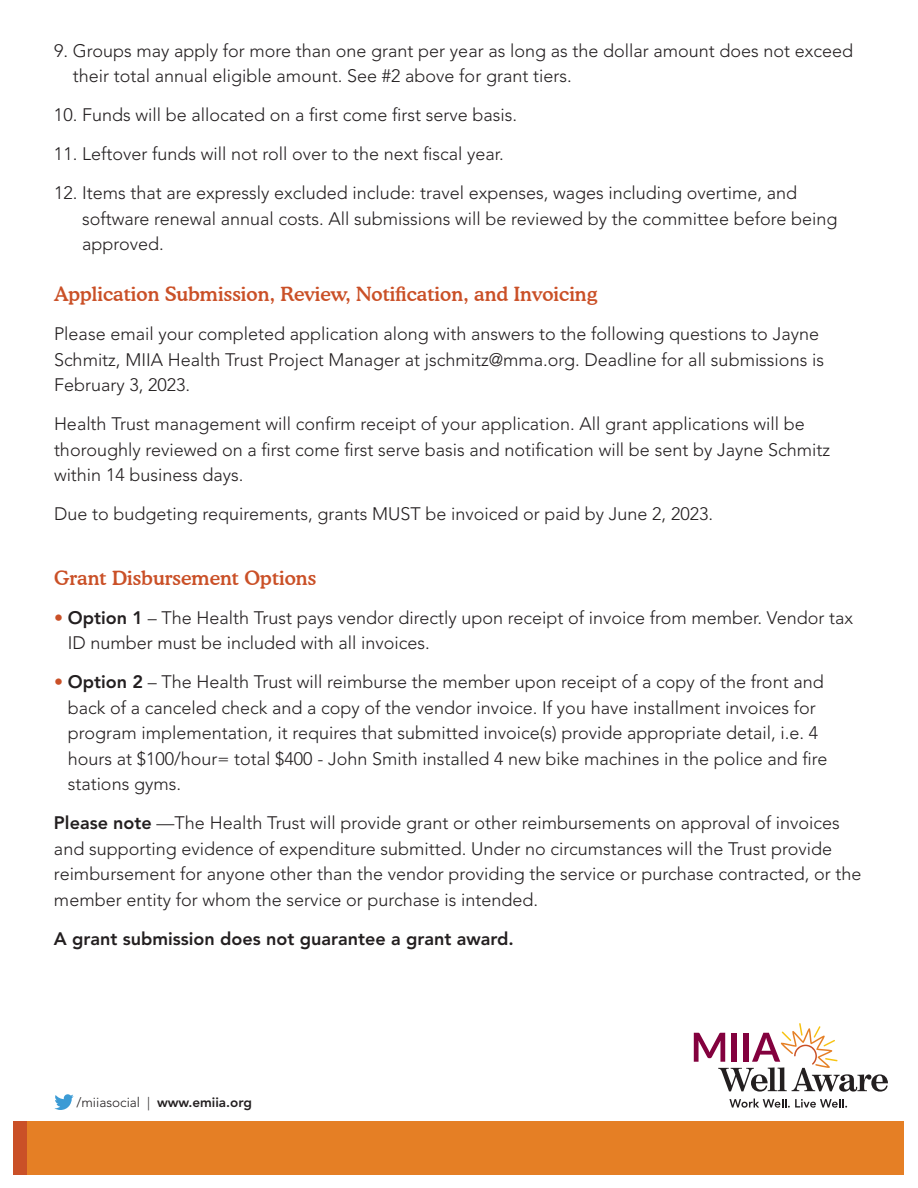
<style>
.page{position:relative;width:918px;height:1188px;background:#fff}
.page>*{position:absolute;margin:0;border:0;box-sizing:border-box;transform-origin:0 0}
.t1{font:500 19.5px "Cooper BT";color:#ca5027}
.t2{font:300 18px/25.5px "Avenir LT Std";color:#231f20}
.t3{font:800 18px "Avenir LT Std";color:#231f20}
.t4{font:800 13.5px "Avenir LT Std";color:#231f20}
.s1{color:#ca5027}
.s2{font-weight:800}
.s3{font-weight:300}
</style>
<div class="page">
<div style="left:14px;top:1121px;width:890px;height:53px;background:#e57f25"></div>
<div style="left:14px;top:1121px;width:13px;height:53px;background:#ca5027"></div>
<svg style="left:729px;top:1099px;width:118px;height:9px"></svg>
<svg style="left:694px;top:1023px;width:194px;height:69px"></svg>
<svg style="left:54px;top:1094px;width:20px;height:16px"></svg>
<p class="t2" style="left:73px;top:38px;width:782px;text-indent:-19px">9. Groups may apply for more than one grant per year as long as the dollar amount does not exceed their total annual eligible amount. See #2 above for grant tiers.</p>
<p class="t2" style="left:54px;top:102px;width:465px">10. Funds will be allocated on a first come first serve basis.</p>
<p class="t2" style="left:54px;top:141px;width:451px">11. Leftover funds will not roll over to the next fiscal year.</p>
<p class="t2" style="left:82px;top:180px;width:757px;text-indent:-28px">12. Items that are expressly excluded include: travel expenses, wages including overtime, and software renewal annual costs. All submissions will be reviewed by the committee before being approved.</p>
<p class="t1" style="left:54px;top:282px;width:545px">Application Submission, Review, Notification, and Invoicing</p>
<p class="t2" style="left:54px;top:321px;width:772px">Please email your completed application along with answers to the following questions to Jayne<br>Schmitz, MIIA Health Trust Project Manager at jschmitz@mma.org. Deadline for all submissions is<br>February 3, 2023.</p>
<p class="t2" style="left:54px;top:411px;width:778px">Health Trust management will confirm receipt of your application. All grant applications will be thoroughly reviewed on a first come first serve basis and notification will be sent by Jayne Schmitz within 14 business days.</p>
<p class="t2" style="left:54px;top:501px;width:661px">Due to budgeting requirements, grants MUST be invoiced or paid by June 2, 2023.</p>
<p class="t1" style="left:54px;top:566px;width:264px">Grant Disbursement Options</p>
<p class="t2" style="left:68px;top:605px;width:787px;text-indent:-14px"><span class="s1">•</span> <span class="s2">Option 1</span> – The Health Trust pays vendor directly upon receipt of invoice from member. Vendor tax<br>ID number must be included with all invoices.</p>
<p class="t2" style="left:68px;top:669px;width:761px;text-indent:-14px"><span class="s1">•</span> <span class="s2">Option 2</span> – The Health Trust will reimburse the member upon receipt of a copy of the front and back of a canceled check and a copy of the vendor invoice. If you have installment invoices for program implementation, it requires that submitted invoice(s) provide appropriate detail, i.e. 4 hours at $100/hour= total $400 - John Smith installed 4 new bike machines in the police and fire stations gyms.</p>
<p class="t2" style="left:54px;top:810px;width:809px"><span class="s2">Please note</span> —The Health Trust will provide grant or other reimbursements on approval of invoices and supporting evidence of expenditure submitted. Under no circumstances will the Trust provide reimbursement for anyone other than the vendor providing the service or purchase contracted, or the member entity for whom the service or purchase is intended.</p>
<p class="t3" style="left:54px;top:928px;width:461px">A grant submission does not guarantee a grant award.</p>
<p class="t4" style="left:76px;top:1095px;width:177px"><span class="s3">/miiasocial |</span> www.emiia.org</p>
</div>
